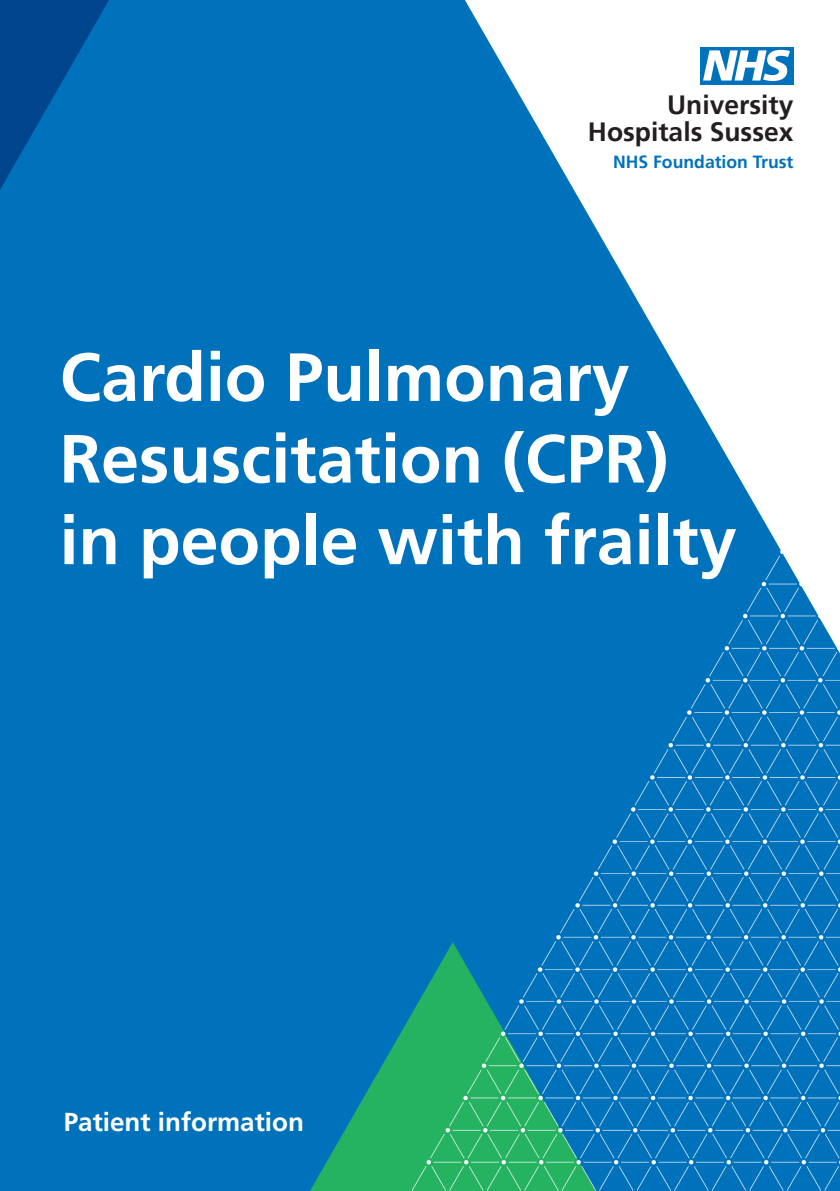
<style>
.page{position:relative;width:840px;height:1191px;background:#fff}
.page>*{position:absolute;margin:0;border:0;box-sizing:border-box;transform-origin:0 0}
.Leaflet_title{font:700 68px "Frutiger LT Std";color:#fff}
.t1{font:700 26.4px/26.8px "Frutiger";color:#231f20;text-align:right}
.t2{font:700 26px "Frutiger LT Std";color:#fff}
.t3{font:700 17.6px "Frutiger";color:#0072bc}
</style>
<div class="page">
<div style="left:0;top:0;width:839px;height:1191px;background:#0072bc"></div>
<svg style="left:310px;top:1020px;width:98px;height:171px"></svg>
<svg style="left:0;top:0;width:109px;height:190px"></svg>
<svg style="left:465px;top:0;width:374px;height:453px;fill:#fff"></svg>
<img style="left:408px;top:453px;width:431px;height:738px">
<div style="left:700px;top:47px;width:93px;height:37px;background:#0072bc"></div>
<svg style="left:703px;top:50px;width:86px;height:31px"></svg>
<p class="t1" style="left:587px;top:91px;width:207px">University<br>Hospitals Sussex</p>
<p class="t3" style="left:612px;top:151px;width:182px">NHS Foundation Trust</p>
<p class="Leaflet_title" style="left:60px;top:337px;width:571px">Cardio Pulmonary</p>
<p class="Leaflet_title" style="left:60px;top:419px;width:610px">Resuscitation (CPR)</p>
<p class="Leaflet_title" style="left:60px;top:500px;width:678px">in people with frailty</p>
<p class="t2" style="left:64px;top:1107px;width:241px">Patient information</p>
</div>
